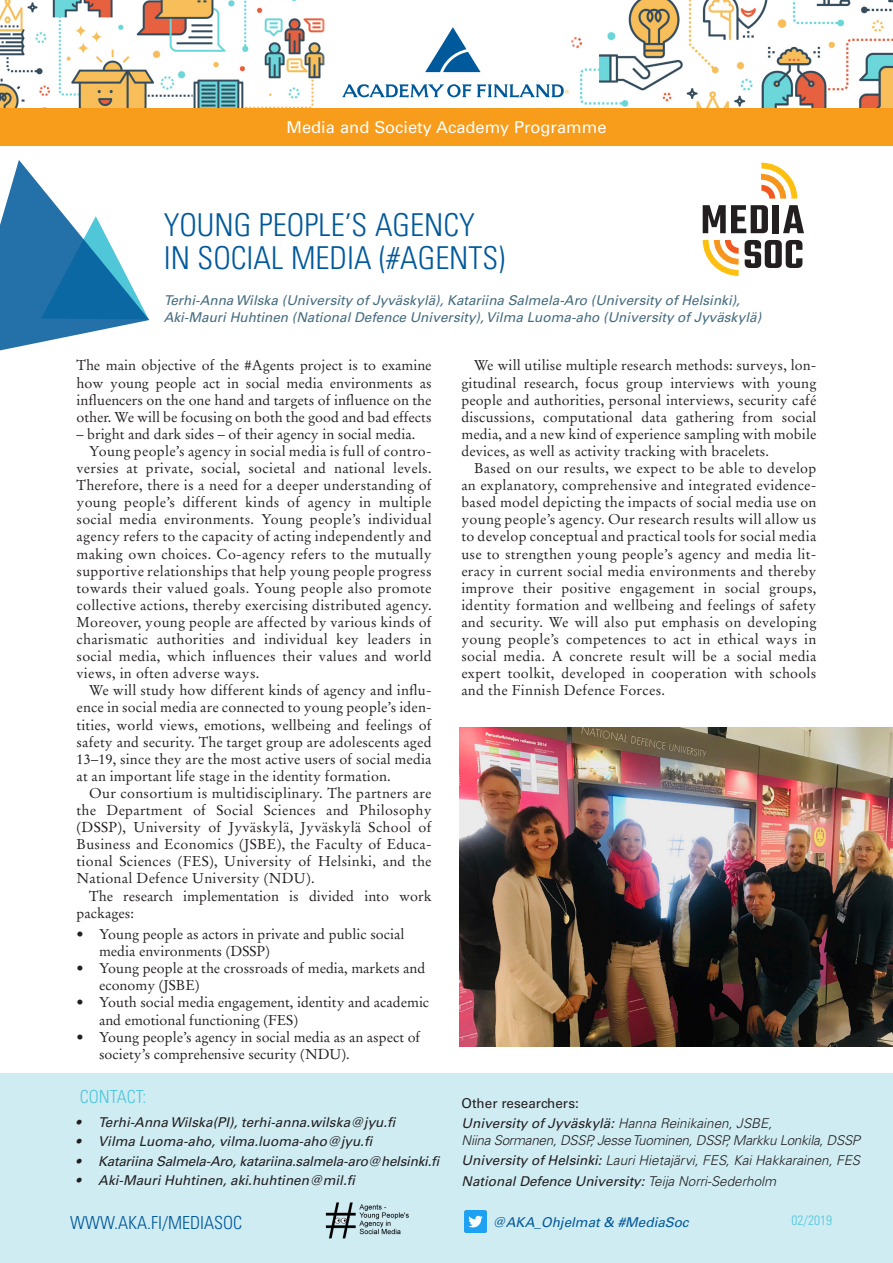
<style>
.page{position:relative;width:893px;height:1263px;background:#fff}
.page>*{position:absolute;margin:0;border:0;box-sizing:border-box;transform-origin:0 0}
.pääotsikot{font:300 condensed 31.5px/33.3px "Univers LT Std";color:#00599b}
.väliotsikko{font:300 condensed 18px "Univers LT Std";color:#00599b}
.väliotsikko-2{font:300 condensed 18px "Univers LT Std";color:#50c6d9}
.kansiotsikko{font:16.5px "Univers LT Std";color:#fff}
.TOKA_leipis{font:14.25px/17.1px "Stempel Garamond LT Std";letter-spacing:.01em;color:#231f20;text-align:justify}
.leipis_bullet{font:14.25px/17.1px "Stempel Garamond LT Std";color:#231f20}
.EKA_leipis{font:14.25px/17.1px "Stempel Garamond LT Std";color:#231f20;text-align:justify}
.NIMET{font:italic 13.5px "Univers LT Std";color:#456c7f}
.KONTAKTI{font:italic 13.5px "Univers LT Std";color:#231f20}
.KONTAKTI2{font:italic 300 13.5px/16.2px "Univers LT Std";letter-spacing:-.02em;color:#231f20}
.KONTAKTI2-2{font:italic 300 13.5px "Univers LT Std";color:#231f20}
.KONTAKTI-2{font:italic 13.5px "Univers LT Std";letter-spacing:-.02em;color:#231f20}
.KONTAKTI2-3{font:italic 13.5px "Univers LT Std";color:#231f20}
.NIMET-2{font:italic 13.5px "Univers LT Std";color:#00599b}
.KONTAKTI2-4{font:13.5px "Univers LT Std";color:#231f20}
.väliotsikko-3{font:300 condensed 13.5px "Univers LT Std";color:#50c6d9}
.s1{font-weight:400}
.s2{font-weight:300}
</style>
<div class="page">
<svg style="left:0;top:160px;width:149px;height:191px"></svg>
<img style="left:578px;top:0;width:315px;height:108px">
<img style="left:0;top:0;width:321px;height:108px">
<div style="left:0;top:1074px;width:893px;height:189px;background:#cfecf3"></div>
<svg style="left:703px;top:240px;width:36px;height:36px"></svg>
<svg style="left:761px;top:163px;width:36px;height:36px"></svg>
<svg style="left:703px;top:205px;width:65px;height:28px"></svg>
<div style="left:773px;top:205px;width:6px;height:28px;background:#231f20"></div>
<svg style="left:783px;top:205px;width:21px;height:28px"></svg>
<svg style="left:745px;top:240px;width:57px;height:28px"></svg>
<div style="left:0;top:108px;width:893px;height:38px;background:#f89c1c"></div>
<svg style="left:425px;top:27px;width:56px;height:45px"></svg>
<svg style="left:342px;top:84px;width:222px;height:14px"></svg>
<img style="left:464px;top:1210px;width:22px;height:22px">
<img style="left:460px;top:727px;width:433px;height:319px">
<img style="left:325px;top:1202px;width:84px;height:37px">
<p class="kansiotsikko" style="left:286px;top:117px;width:322px">Media and Society Academy Programme</p>
<p class="pääotsikot" style="left:164px;top:208px;width:343px">YOUNG PEOPLE’S AGENCY<br>IN SOCIAL MEDIA (#AGENTS)</p>
<p class="NIMET" style="left:164px;top:293px;width:578px">Terhi-Anna Wilska (University of Jyväskylä), Katariina Salmela-Aro (University of Helsinki),</p>
<p class="NIMET" style="left:164px;top:309px;width:599px">Aki-Mauri Huhtinen (National Defence University), Vilma Luoma-aho (University of Jyväskylä)</p>
<p class="EKA_leipis" style="left:77px;top:357px;width:357px">The main objective of the #Agents project is to examine how young people act in social media environments as influencers on the one hand and targets of influence on the other. We will be focusing on both the good and bad effects</p>
<p class="EKA_leipis" style="left:77px;top:425px;width:340px">– bright and dark sides – of their agency in social media.</p>
<p class="TOKA_leipis" style="left:77px;top:443px;width:357px;text-indent:13px">Young people’s agency in social media is full of contro&shy;versies at private, social, societal and national levels.<br>Therefore, there is a need for a deeper understanding of young people’s different kinds of agency in multiple social media environments. Young people’s individual agency refers to the capacity of acting independently and making own choices. Co-agency refers to the mutually supportive relationships that help young people progress towards their valued goals. Young people also promote collective actions, thereby exercising distributed agency.<br>Moreover, young people are affected by various kinds of charismatic authorities and individual key leaders in social media, which influences their values and world views, in often adverse ways.</p>
<p class="TOKA_leipis" style="left:77px;top:682px;width:357px;text-indent:13px">We will study how different kinds of agency and influ&shy;ence in social media are connected to young people’s iden&shy;tities, world views, emotions, wellbeing and feelings of safety and security. The target group are adolescents aged 13–19, since they are the most active users of social media at an important life stage in the identity formation.</p>
<p class="TOKA_leipis" style="left:77px;top:785px;width:357px;text-indent:13px">Our consortium is multidisciplinary. The partners are the Department of Social Sciences and Philosophy (DSSP), University of Jyväskylä, Jyväskylä School of Business and Economics (JSBE), the Faculty of Educa&shy;tional Sciences (FES), University of Helsinki, and the National Defence University (NDU).</p>
<p class="TOKA_leipis" style="left:77px;top:887px;width:357px;text-indent:13px">The research implementation is divided into work packages:</p>
<p class="leipis_bullet" style="left:99px;top:926px;width:307px;text-indent:-22px">• Young people as actors in private and public social media environments (DSSP)</p>
<p class="leipis_bullet" style="left:99px;top:960px;width:328px;text-indent:-22px">• Young people at the crossroads of media, markets and economy (JSBE)</p>
<p class="leipis_bullet" style="left:99px;top:994px;width:332px;text-indent:-22px">• Youth social media engagement, identity and academic and emotional functioning (FES)</p>
<p class="leipis_bullet" style="left:99px;top:1028px;width:323px;text-indent:-22px">• Young people’s agency in social media as an aspect of society’s comprehensive security (NDU).</p>
<p class="väliotsikko-2" style="left:80px;top:1086px;width:68px">CONTACT:</p>
<p class="KONTAKTI" style="left:76px;top:1114px;width:322px">• Terhi-Anna Wilska(PI), terhi-anna.wilska@jyu.fi</p>
<p class="KONTAKTI" style="left:76px;top:1133px;width:299px">• Vilma Luoma-aho, vilma.luoma-aho@jyu.fi</p>
<p class="KONTAKTI-2" style="left:76px;top:1153px;width:366px">• Katariina Salmela-Aro, katariina.salmela-aro@helsinki.fi</p>
<p class="KONTAKTI" style="left:76px;top:1172px;width:282px">• Aki-Mauri Huhtinen, aki.huhtinen@mil.fi</p>
<p class="TOKA_leipis" style="left:461px;top:357px;width:357px;text-indent:13px">We will utilise multiple research methods: surveys, lon&shy;gitudinal research, focus group interviews with young people and authorities, personal interviews, security café discussions, computational data gathering from social media, and a new kind of experience sampling with mobile devices, as well as activity tracking with bracelets.</p>
<p class="TOKA_leipis" style="left:461px;top:460px;width:357px;text-indent:13px">Based on our results, we expect to be able to develop an explanatory, comprehensive and integrated evidence&shy;based model depicting the impacts of social media use on young people’s agency. Our research results will allow us to develop conceptual and practical tools for social media use to strengthen young people’s agency and media lit&shy;eracy in current social media environments and thereby improve their positive engagement in social groups, identity formation and wellbeing and feelings of safety and security. We will also put emphasis on developing young people’s competences to act in ethical ways in social media. A concrete result will be a social media expert toolkit, developed in cooperation with schools and the Finnish Defence Forces.</p>
<p class="KONTAKTI2-4" style="left:462px;top:1095px;width:119px">Other researchers:</p>
<p class="KONTAKTI2" style="left:462px;top:1116px;width:400px"><span class="s1">University of Jyväskylä:</span> Hanna Reinikainen, JSBE,<br>Niina Sormanen, DSSP, Jesse Tuominen, DSSP, Markku Lonkila, DSSP</p>
<p class="KONTAKTI2-2" style="left:462px;top:1152px;width:400px"><span class="s1">University of Helsinki:</span> Lauri Hietajärvi, FES, Kai Hakkarainen, FES</p>
<p class="KONTAKTI2-3" style="left:462px;top:1173px;width:316px">National Defence University: <span class="s2">Teija Norri-Sederholm</span></p>
<p class="väliotsikko" style="left:70px;top:1212px;width:174px">WWW.AKA.FI/MEDIASOC</p>
<p class="väliotsikko-3" style="left:792px;top:1212px;width:42px">02/2019</p>
<p class="NIMET-2" style="left:492px;top:1214px;width:198px">@AKA_Ohjelmat &amp; #MediaSoc</p>
</div>
